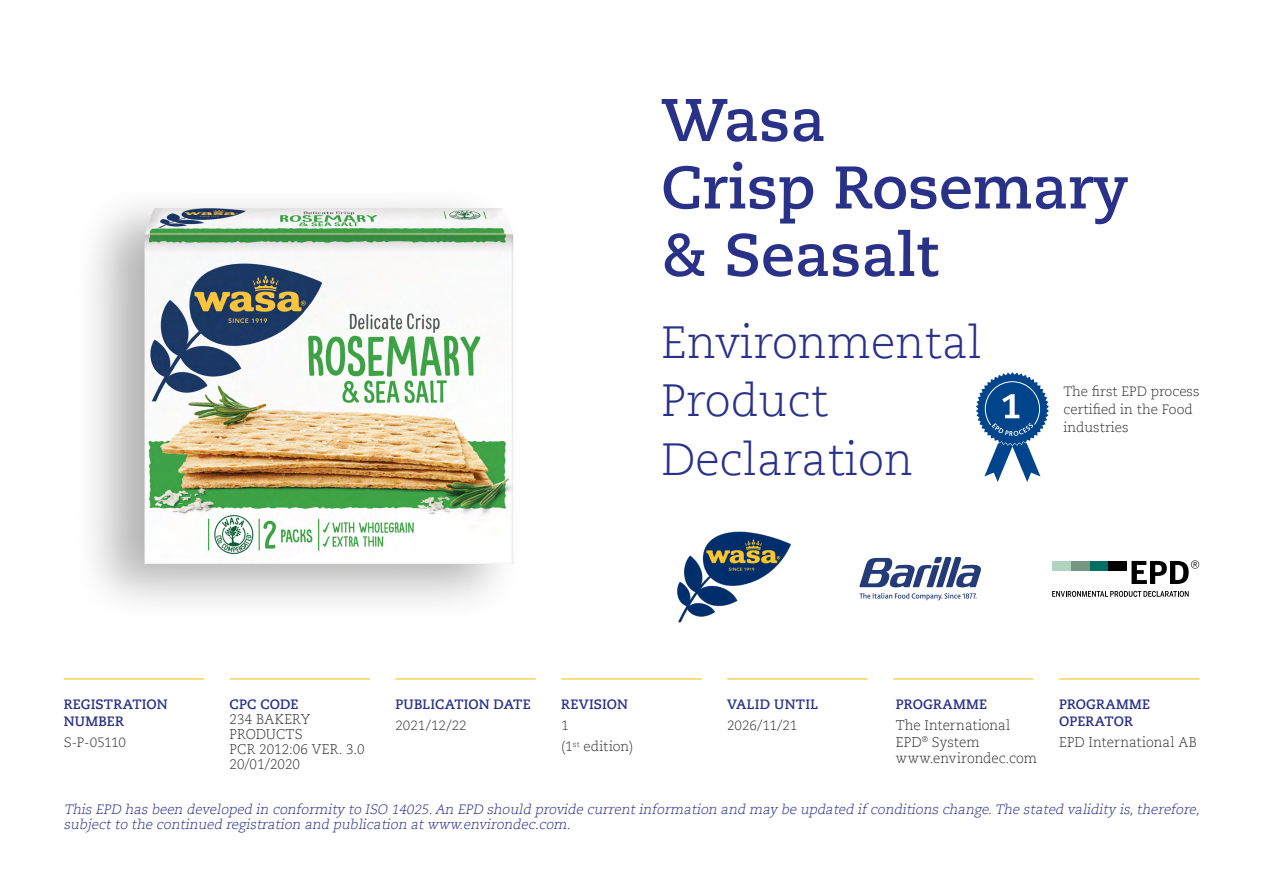
<style>
.page{position:relative;width:1263px;height:893px;background:#fff}
.page>*{position:absolute;margin:0;border:0;box-sizing:border-box;transform-origin:0 0}
.t1{font:700 60px/67.5px "Caecilia LT Std";color:#293188}
.t2{font:300 45px/58.5px "Caecilia LT Std";color:#293188}
.t3{font:300 14.1px/15px "Caecilia LT Std";color:#333;scale:.96 1}
.t4{font:italic 300 13.5px/15px "Caecilia LT Std";color:#293188}
.t5{font:300 13.5px/18px "Caecilia LT Std";color:#333}
.t6{font:700 13.5px/16.2px "Caecilia LT Std";letter-spacing:.01em;color:#293188}
</style>
<div class="page">
<svg style="left:976px;top:372px;width:73px;height:110px"></svg>
<svg style="left:859px;top:557px;width:122px;height:43px"></svg>
<svg style="left:1052px;top:591px;width:137px;height:6px"></svg>
<div style="left:1108px;top:561px;width:19px;height:9px;background:#000"></div>
<div style="left:1089px;top:561px;width:19px;height:9px;background:#007066"></div>
<div style="left:1071px;top:561px;width:18px;height:9px;background:#759680"></div>
<div style="left:1052px;top:561px;width:19px;height:9px;background:#b0d4bf"></div>
<svg style="left:1131px;top:560px;width:68px;height:24px"></svg>
<hr style="left:64px;top:678px;width:140px;height:1px;background:#f1c523">
<hr style="left:230px;top:678px;width:140px;height:1px;background:#f1c523">
<hr style="left:395px;top:678px;width:141px;height:1px;background:#f1c523">
<hr style="left:561px;top:678px;width:141px;height:1px;background:#f1c523">
<hr style="left:727px;top:678px;width:140px;height:1px;background:#f1c523">
<hr style="left:893px;top:678px;width:140px;height:1px;background:#f1c523">
<hr style="left:1059px;top:678px;width:140px;height:1px;background:#f1c523">
<div style="left:71px;top:182px;width:455px;height:442px;background:#000;opacity:.3"></div>
<img style="left:145px;top:208px;width:368px;height:356px">
<img style="left:677px;top:531px;width:114px;height:92px">
<h1 class="t1" style="left:661px;top:87px;width:469px">Wasa<br>Crisp Rosemary &amp; Seasalt</h1>
<h2 class="t2" style="left:661px;top:314px;width:322px">Environmental<br>Product<br>Declaration</h2>
<p class="t5" style="left:1063px;top:383px;width:138px">The first EPD process certified in the Food industries</p>
<p class="t6" style="left:64px;top:697px;width:105px">REGISTRATION<br>NUMBER</p>
<p class="t5" style="left:64px;top:733px;width:64px">S-P-05110</p>
<p class="t6" style="left:230px;top:697px;width:70px">CPC CODE</p>
<p class="t3" style="left:230px;top:712px;width:142px">234 BAKERY<br>PRODUCTS<br>PCR 2012:06 VER. 3.0<br>20/01/2020</p>
<p class="t4" style="left:64px;top:802px;width:1140px">This EPD has been developed in conformity to ISO 14025.An EPD should provide current information and may be updated if conditions change.The stated validity is,therefore, subject to the continued registration and publication at www.environdec.com.</p>
<p class="t6" style="left:395px;top:697px;width:137px">PUBLICATION DATE</p>
<p class="t5" style="left:395px;top:717px;width:73px">2021/12/22</p>
<p class="t6" style="left:561px;top:697px;width:68px">REVISION</p>
<p class="t5" style="left:561px;top:715px;width:73px;line-height:21px">1<br>(1<sup>st</sup> edition)</p>
<p class="t6" style="left:896px;top:697px;width:93px">PROGRAMME</p>
<p class="t3" style="left:896px;top:718px;width:148px;line-height:16.2px">The International<br>EPD<sup>®</sup> System www.environdec.com</p>
<p class="t6" style="left:1059px;top:697px;width:93px">PROGRAMME<br>OPERATOR</p>
<p class="t3" style="left:1059px;top:734px;width:145px">EPD International AB</p>
<p class="t6" style="left:727px;top:697px;width:93px">VALID UNTIL</p>
<p class="t5" style="left:727px;top:717px;width:72px">2026/11/21</p>
</div>
